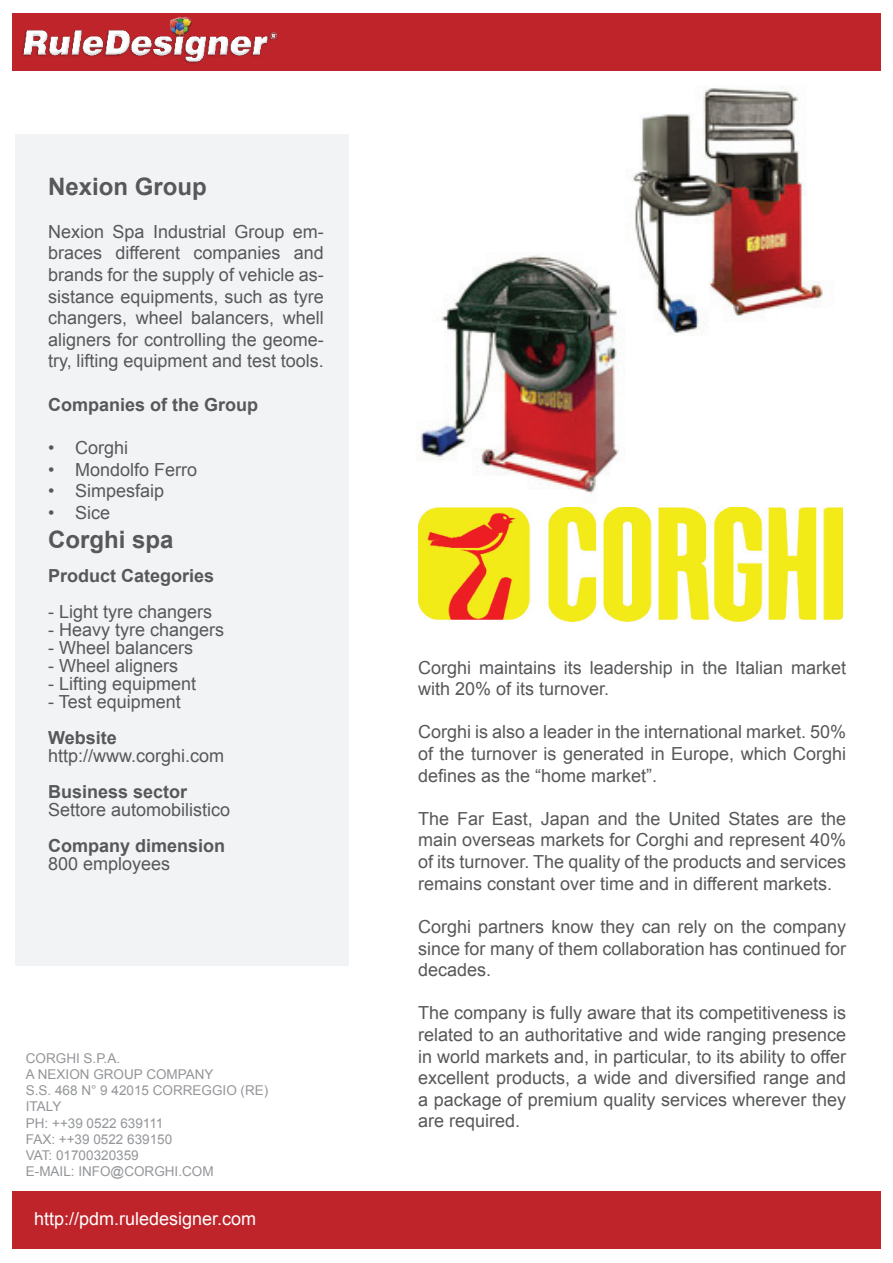
<style>
.page{position:relative;width:893px;height:1263px;background:#fff}
.page>*{position:absolute;margin:0;border:0;box-sizing:border-box;transform-origin:0 0}
.t1{font:700 24px "Arial";color:#57585a}
.t2{font:18px/21.6px "Arial";color:#57585a;text-align:justify}
.t3{font:700 18px "Arial";color:#57585a}
.t4{font:18px "Arial";color:#fff}
.t5{font:13.5px/16.2px "Arial";color:#939598}
</style>
<div class="page">
<div style="left:12px;top:13px;width:869px;height:58px;background:#be242a"></div>
<img style="left:22px;top:16px;width:256px;height:47px">
<div style="left:12px;top:1191px;width:869px;height:57px;background:#be242a"></div>
<div style="left:16px;top:135px;width:333px;height:831px;background:#f2f3f4"></div>
<img style="left:418px;top:507px;width:424px;height:115px">
<img style="left:420px;top:87px;width:403px;height:407px">
<h1 class="t1" style="left:48px;top:170px;width:160px">Nexion Group</h1>
<p class="t2" style="left:48px;top:221px;width:277px">Nexion Spa Industrial Group em&shy;braces different companies and brands for the supply of vehicle as&shy;sistance equipments, such as tyre changers, wheel balancers, whell aligners for controlling the geome&shy;try, lifting equipment and test tools.</p>
<p class="t3" style="left:48px;top:392px;width:212px">Companies of the Group</p>
<p class="t2" style="left:48px;top:437px;width:82px">• Corghi</p>
<p class="t2" style="left:48px;top:459px;width:151px">• Mondolfo Ferro</p>
<p class="t2" style="left:48px;top:480px;width:118px">• Simpesfaip</p>
<p class="t2" style="left:48px;top:502px;width:64px">• Sice</p>
<h1 class="t1" style="left:48px;top:523px;width:127px">Corghi spa</h1>
<p class="t3" style="left:48px;top:563px;width:168px">Product Categories</p>
<p class="t2" style="left:48px;top:601px;width:166px">- Light tyre changers</p>
<p class="t2" style="left:48px;top:619px;width:178px">- Heavy tyre changers</p>
<p class="t2" style="left:48px;top:637px;width:147px">- Wheel balancers</p>
<p class="t2" style="left:48px;top:655px;width:132px">- Wheel aligners</p>
<p class="t2" style="left:48px;top:673px;width:150px">- Lifting equipment</p>
<p class="t2" style="left:48px;top:691px;width:134px">- Test equipment</p>
<p class="t3" style="left:48px;top:725px;width:70px">Website</p>
<p class="t2" style="left:48px;top:745px;width:178px">http://www.corghi.com</p>
<p class="t3" style="left:48px;top:779px;width:141px">Business sector</p>
<p class="t2" style="left:48px;top:799px;width:184px">Settore automobilistico</p>
<p class="t3" style="left:48px;top:833px;width:179px">Company dimension</p>
<p class="t2" style="left:48px;top:853px;width:124px">800 employees</p>
<p class="t5" style="left:26px;top:1050px;width:96px">CORGHI S.p.A.<br>A Nexion</p>
<p class="t5" style="left:93px;top:1066px;width:74px">Group Compan</p>
<p class="t5" style="left:205px;top:1066px;width:11px">y</p>
<p class="t5" style="left:26px;top:1082px;width:147px">S.S. 468 n° 9 42015 Correggio</p>
<p class="t5" style="left:241px;top:1082px;width:29px">(RE)</p>
<p class="t5" style="left:26px;top:1098px;width:148px">ITALY<br>Ph : ++39 0522 639111<br>Fax: ++39 0522 639150<br>VAT: 01700320359<br>E-mail</p>
<p class="t5" style="left:71px;top:1163px;width:17px">: info</p>
<p class="t5" style="left:111px;top:1163px;width:24px">@corghi</p>
<p class="t5" style="left:178px;top:1163px;width:15px">.com</p>
<p class="t4" style="left:34px;top:1207px;width:224px">http://pdm.ruledesigner.com</p>
<p class="t2" style="left:418px;top:657px;width:429px">Corghi maintains its leadership in the Italian market with 20% of its turnover.</p>
<p class="t2" style="left:418px;top:721px;width:430px">Corghi is also a leader in the international market. 50% of the turnover is generated in Europe, which Corghi defines as the “home market”.</p>
<p class="t2" style="left:418px;top:808px;width:430px">The Far East, Japan and the U nited States are the main overseas markets for Corghi and represent 40% of its turnover. The quality of the products and services remains constant over time and in different markets.</p>
<p class="t2" style="left:418px;top:916px;width:430px">Corghi partners know they can rely on the company since for many of them collaboration has continued for decades.</p>
<p class="t2" style="left:418px;top:1002px;width:430px">The company is fully aware that its competitiveness is related to an authoritative and wide ranging presence in world markets and, in particular, to its ability to offer excellent products, a wide and diversified range and a package of premium quality services wherever they are required.</p>
</div>
